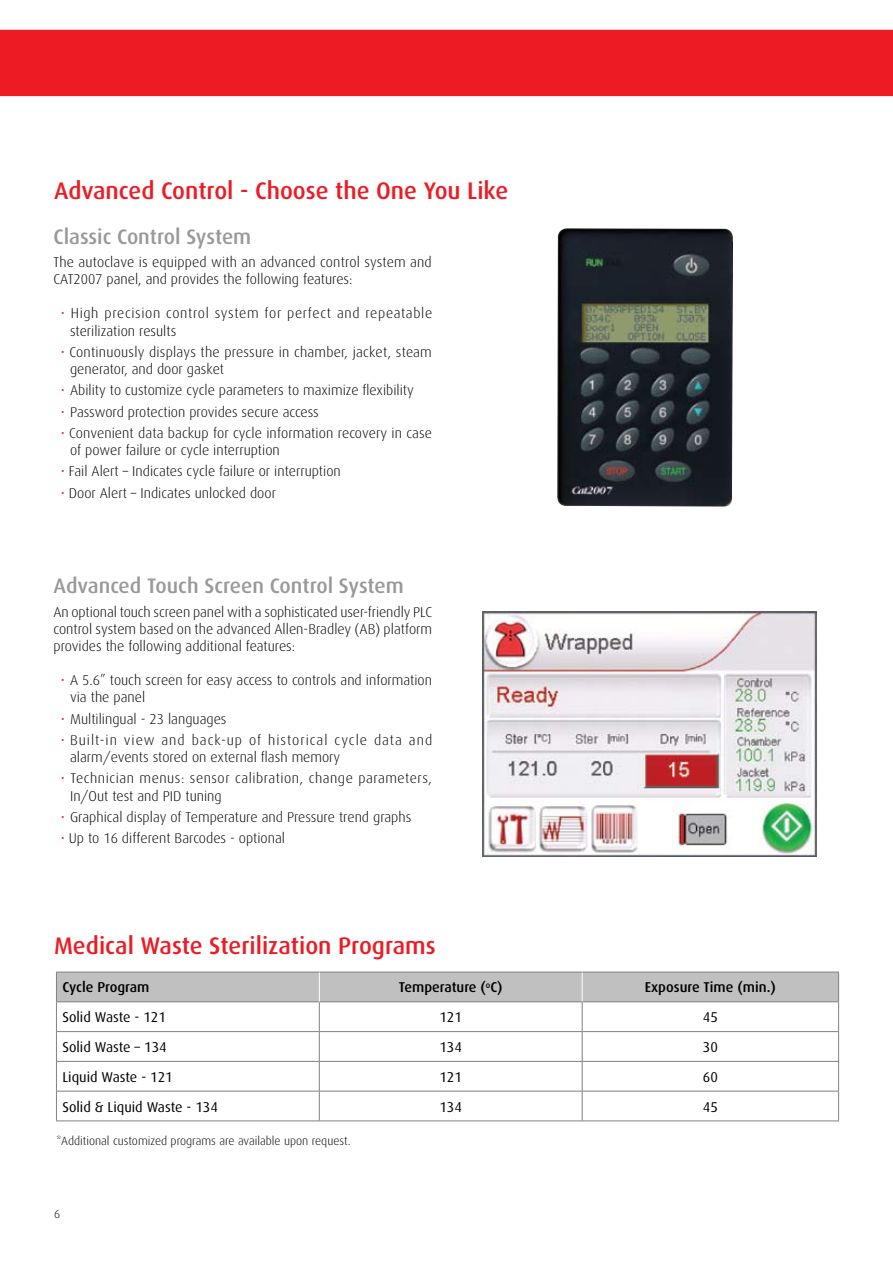
<style>
.page{position:relative;width:893px;height:1263px;background:#fff}
.page>*{position:absolute;margin:0;border:0;box-sizing:border-box;transform-origin:0 0}
.t1{font:500 24px "Dax";color:#ed1c24}
.t2{font:500 21px "Dax";color:#999}
.t3{font:300 14.25px/17.1px "Dax";color:#000}
.t4{font:300 14.25px/17.1px "Dax";letter-spacing:.06em;color:#000}
.t5{font:14.25px "Dax";color:#000}
.t6{font:300 14.25px/17.1px "Dax";letter-spacing:.035em;color:#000}
.t7{font:300 14.25px/17.1px "Dax";letter-spacing:.045em;color:#000}
.t8{font:500 14.25px "Dax";color:#000}
.t9{font:300 12px "Dax";color:#000}
.s1{color:#ed1c24}
</style>
<div class="page">
<div style="left:0;top:30px;width:893px;height:66px;background:#ed1c24"></div>
<img style="left:557px;top:228px;width:176px;height:279px">
<img style="left:482px;top:611px;width:334px;height:246px">
<hr style="left:56px;top:1120px;width:263px;height:1px;background:#808080">
<hr style="left:319px;top:1120px;width:263px;height:1px;background:#808080">
<hr style="left:582px;top:1120px;width:257px;height:1px;background:#808080">
<svg style="left:56px;top:972px;width:783px;height:148px"></svg>
<h1 class="t1" style="left:54px;top:177px;width:456px">Advanced Control - Choose the One You Like</h1>
<h2 class="t2" style="left:53px;top:225px;width:199px">Classic Control System</h2>
<p class="t3" style="left:53px;top:254px;width:380px">The autoclave is equipped with an advanced control system and<br>CAT2007 panel, and provides the following features:</p>
<p class="t7" style="left:70px;top:305px;width:364px;text-indent:-9px"><span class="s1">•</span> High precision control system for perfect and repeatable sterilization results</p>
<p class="t3" style="left:70px;top:344px;width:363px;text-indent:-9px"><span class="s1">•</span> Continuously displays the pressure in chamber, jacket, steam generator, and door gasket</p>
<p class="t3" style="left:61px;top:382px;width:355px"><span class="s1">•</span> Ability to customize cycle parameters to maximize flexibility</p>
<p class="t3" style="left:61px;top:403px;width:260px"><span class="s1">•</span> Password protection provides secure access</p>
<p class="t3" style="left:70px;top:425px;width:363px;text-indent:-9px"><span class="s1">•</span> Convenient data backup for cycle information recovery in case of power failure or cycle interruption</p>
<p class="t3" style="left:61px;top:463px;width:282px"><span class="s1">•</span> Fail Alert – Indicates cycle failure or interruption</p>
<p class="t3" style="left:61px;top:484px;width:217px"><span class="s1">•</span> Door Alert – Indicates unlocked door</p>
<h2 class="t2" style="left:53px;top:574px;width:352px">Advanced Touch Screen Control System</h2>
<p class="t3" style="left:53px;top:603px;width:380px;text-align:justify">An optional touch screen panel with a sophisticated user-friendly PLC control system based on the advanced Allen-Bradley (AB) platform provides the following additional features:</p>
<p class="t3" style="left:70px;top:672px;width:364px;text-indent:-9px"><span class="s1">•</span> A 5.6” touch screen for easy access to controls and information via the panel</p>
<p class="t3" style="left:61px;top:710px;width:167px"><span class="s1">•</span> Multilingual - 23 languages</p>
<p class="t4" style="left:70px;top:732px;width:364px;text-indent:-9px"><span class="s1">•</span> Built-in view and back-up of historical cycle data and alarm/events stored on external flash memory</p>
<p class="t6" style="left:70px;top:770px;width:363px;text-indent:-9px"><span class="s1">•</span> Technician menus: sensor calibration, change parameters,<br>In/Out test and PID tuning</p>
<p class="t3" style="left:61px;top:808px;width:352px"><span class="s1">•</span> Graphical display of Temperature and Pressure trend graphs</p>
<p class="t3" style="left:61px;top:830px;width:226px"><span class="s1">•</span> Up to 16 different Barcodes - optional</p>
<h1 class="t1" style="left:54px;top:932px;width:383px">Medical Waste Sterilization Programs</h1>
<p class="t8" style="left:62px;top:979px;width:89px">Cycle Program</p>
<p class="t8" style="left:399px;top:979px;width:105px">Temperature (<sup>o</sup>C)</p>
<p class="t8" style="left:645px;top:979px;width:132px">Exposure Time (min.)</p>
<p class="t5" style="left:62px;top:1009px;width:105px">Solid Waste - 121</p>
<p class="t5" style="left:439px;top:1009px;width:24px">121</p>
<p class="t5" style="left:703px;top:1009px;width:17px">45</p>
<p class="t5" style="left:62px;top:1039px;width:106px">Solid Waste – 134</p>
<p class="t5" style="left:439px;top:1039px;width:24px">134</p>
<p class="t5" style="left:703px;top:1039px;width:17px">30</p>
<p class="t5" style="left:62px;top:1069px;width:112px">Liquid Waste - 121</p>
<p class="t5" style="left:439px;top:1069px;width:24px">121</p>
<p class="t5" style="left:703px;top:1069px;width:17px">60</p>
<p class="t5" style="left:62px;top:1099px;width:157px">Solid &amp; Liquid Waste - 134</p>
<p class="t5" style="left:439px;top:1099px;width:24px">134</p>
<p class="t5" style="left:703px;top:1099px;width:17px">45</p>
<p class="t9" style="left:56px;top:1134px;width:296px">*Additional customized programs are available upon request.</p>
<p class="t9" style="left:54px;top:1207px;width:8px">6</p>
</div>
